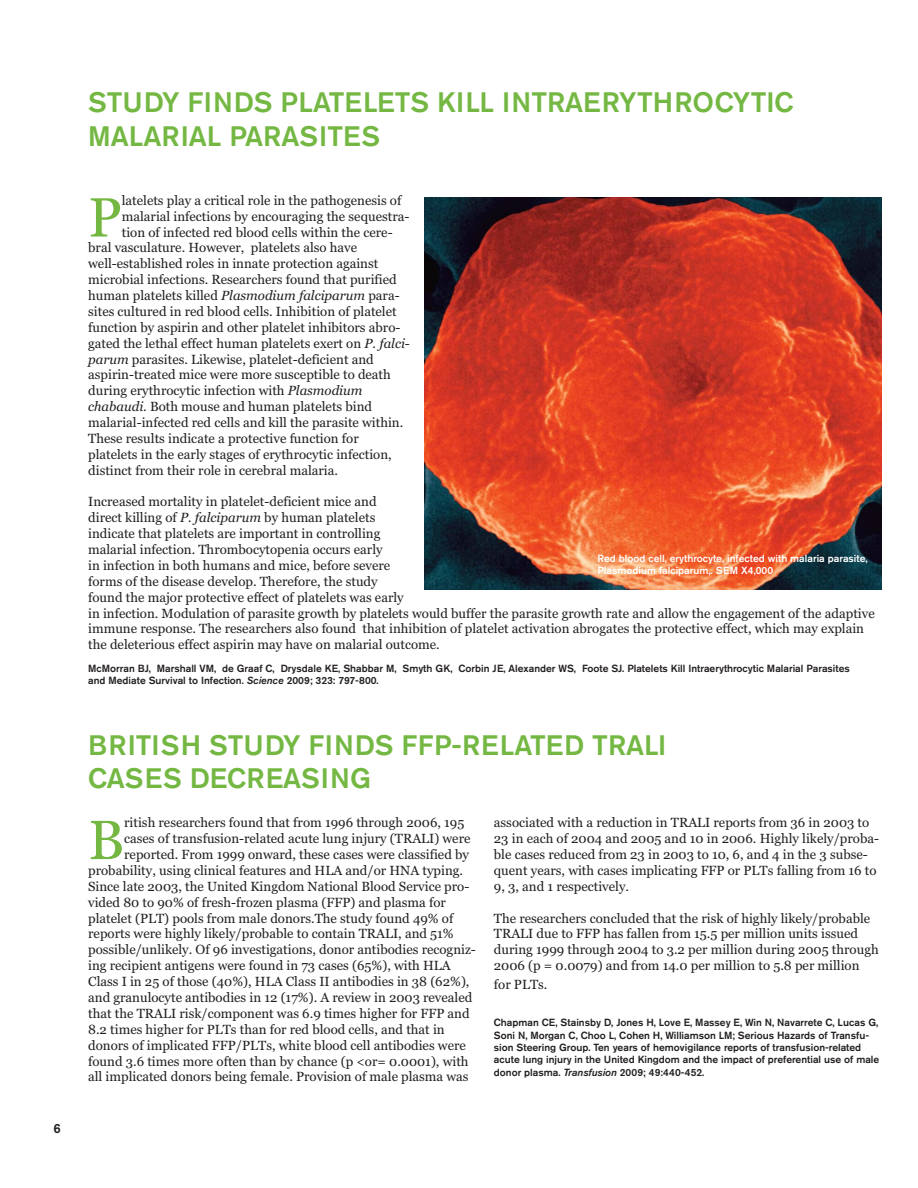
<style>
.page{position:relative;width:918px;height:1188px;background:#fff}
.page>*{position:absolute;margin:0;border:0;box-sizing:border-box;transform-origin:0 0}
.t1{font:55.2px "Georgia";color:#74b843}
.t2{font:500 27.9px/33.5px "Akzidenz Grotesk Std";color:#74b843}
.t3{font:13.2px/15.9px "Georgia";color:#231f20}
.t4{font:500 13.2px "Akzidenz Grotesk Std";color:#231f20}
.t5{font:500 10.35px/12.3px "Akzidenz Grotesk Std";color:#231f20}
.t6{font:500 10.35px/12.3px "Akzidenz Grotesk Std";color:#fff}
.s1{font-style:italic}
.s2{font-family:"Akzidenz Grotesk Std Md It OTF";font-weight:400}
</style>
<div class="page">
<img style="left:425px;top:197px;width:457px;height:392px">
<p class="t4" style="left:54px;top:1124px;width:9px">6</p>
<h2 class="t2" style="left:88px;top:88px;width:707px">STUDY FINDS PLATELETS KILL INTRAERYTHROCYTIC<br>MALARIAL PARASITES</h2>
<h1 class="t1" style="left:88px;top:195px;width:35px">P</h1>
<p class="t3" style="left:122px;top:193px;width:281px">latelets play a critical role in the pathogenesis of</p>
<p class="t3" style="left:122px;top:209px;width:289px">malarial infections by encouraging the sequestra-</p>
<p class="t3" style="left:122px;top:225px;width:272px">tion of infected red blood cells within the cere-</p>
<p class="t3" style="left:88px;top:241px;width:271px">bral vasculature. However, platelets also have</p>
<p class="t3" style="left:88px;top:257px;width:292px">well-established roles in innate protection against</p>
<p class="t3" style="left:88px;top:273px;width:310px">microbial infections. Researchers found that purified</p>
<p class="t3" style="left:88px;top:289px;width:313px">human platelets killed <span class="s1">Plasmodium falciparum</span> para-</p>
<p class="t3" style="left:88px;top:304px;width:310px">sites cultured in red blood cells. Inhibition of platelet</p>
<p class="t3" style="left:88px;top:320px;width:314px">function by aspirin and other platelet inhibitors abro-</p>
<p class="t3" style="left:88px;top:336px;width:323px">gated the lethal effect human platelets exert on <span class="s1">P. falci-</span></p>
<p class="t3" style="left:88px;top:352px;width:287px"><span class="s1">parum</span> parasites. Likewise, platelet-deficient and</p>
<p class="t3" style="left:88px;top:368px;width:304px">aspirin-treated mice were more susceptible to death</p>
<p class="t3" style="left:88px;top:384px;width:276px">during erythrocytic infection with <span class="s1">Plasmodium</span></p>
<p class="t3" style="left:88px;top:400px;width:285px"><span class="s1">chabaudi</span>. Both mouse and human platelets bind</p>
<p class="t3" style="left:88px;top:416px;width:317px">malarial-infected red cells and kill the parasite within.</p>
<p class="t3" style="left:88px;top:431px;width:272px">These results indicate a protective function for</p>
<p class="t3" style="left:88px;top:447px;width:305px">platelets in the early stages of erythrocytic infection,</p>
<p class="t3" style="left:88px;top:463px;width:251px">distinct from their role in cerebral malaria.</p>
<p class="t3" style="left:88px;top:495px;width:788px">Increased mortality in platelet-deficient mice and<br>direct killing of <span class="s1">P. falciparum</span> by human platelets<br>indicate that platelets are important in controlling<br>malarial infection. Thrombocytopenia occurs early<br>in infection in both humans and mice, before severe<br>forms of the disease develop. Therefore, the study<br>found the major protective effect of platelets was early<br>in infection. Modulation of parasite growth by platelets would buffer the parasite growth rate and allow the engagement of the adaptive immune response. The researchers also found that inhibition of platelet activation abrogates the protective effect, which may explain the deleterious effect aspirin may have on malarial outcome.</p>
<p class="t6" style="left:598px;top:553px;width:272px">Red blood cell, erythrocyte, infected with malaria parasite,<br>Plasmodium falciparum,. SEM X4,000</p>
<p class="t5" style="left:88px;top:663px;width:763px">McMorran BJ, Marshall VM, de Graaf C, Drysdale KE, Shabbar M, Smyth GK, Corbin JE, Alexander WS, Foote SJ. Platelets Kill Intraerythrocytic Malarial Parasites and Mediate Survival to Infection. <span class="s1">Science</span> 2009; 323: 797-800.</p>
<h2 class="t2" style="left:88px;top:730px;width:580px">BRITISH STUDY FINDS FFP-RELATED TRALI<br>CASES DECREASING</h2>
<h1 class="t1" style="left:88px;top:817px;width:38px">B</h1>
<p class="t3" style="left:124px;top:816px;width:342px">ritish researchers found that from 1996 through 2006, 195</p>
<p class="t3" style="left:124px;top:832px;width:348px">cases of transfusion-related acute lung injury (TRALI) were</p>
<p class="t3" style="left:124px;top:848px;width:346px">reported. From 1999 onward, these cases were classified by</p>
<p class="t3" style="left:88px;top:863px;width:376px">probability, using clinical features and HLA and/or HNA typing.</p>
<p class="t3" style="left:88px;top:879px;width:383px">Since late 2003, the United Kingdom National Blood Service pro-</p>
<p class="t3" style="left:88px;top:895px;width:359px">vided 80 to 90% of fresh-frozen plasma (FFP) and plasma for</p>
<p class="t3" style="left:88px;top:911px;width:367px">platelet (PLT) pools from male donors.The study found 49% of</p>
<p class="t3" style="left:88px;top:927px;width:367px">reports were highly likely/probable to contain TRALI, and 51%</p>
<p class="t3" style="left:88px;top:943px;width:389px">possible/unlikely. Of 96 investigations, donor antibodies recogniz-</p>
<p class="t3" style="left:88px;top:959px;width:364px">ing recipient antigens were found in 73 cases (65%), with HLA</p>
<p class="t3" style="left:88px;top:975px;width:383px">Class I in 25 of those (40%), HLA Class II antibodies in 38 (62%),</p>
<p class="t3" style="left:88px;top:990px;width:386px">and granulocyte antibodies in 12 (17%). A review in 2003 revealed</p>
<p class="t3" style="left:88px;top:1006px;width:383px">that the TRALI risk/component was 6.9 times higher for FFP and</p>
<p class="t3" style="left:88px;top:1022px;width:358px">8.2 times higher for PLTs than for red blood cells, and that in</p>
<p class="t3" style="left:88px;top:1038px;width:379px">donors of implicated FFP/PLTs, white blood cell antibodies were</p>
<p class="t3" style="left:88px;top:1054px;width:382px">found 3.6 times more often than by chance (p &lt;or= 0.0001), with</p>
<p class="t3" style="left:88px;top:1070px;width:382px">all implicated donors being female. Provision of male plasma was</p>
<p class="t3" style="left:494px;top:816px;width:387px">associated with a reduction in TRALI reports from 36 in 2003 to 23 in each of 2004 and 2005 and 10 in 2006. Highly likely/proba&shy;ble cases reduced from 23 in 2003 to 10, 6, and 4 in the 3 subse&shy;quent years, with cases implicating FFP or PLTs falling from 16 to 9, 3, and 1 respectively.</p>
<p class="t3" style="left:494px;top:911px;width:386px">The researchers concluded that the risk of highly likely/probable TRALI due to FFP has fallen from 15.5 per million units issued during 1999 through 2004 to 3.2 per million during 2005 through 2006 (p = 0.0079) and from 14.0 per million to 5.8 per million</p>
<p class="t3" style="left:494px;top:978px;width:55px">for PLTs.</p>
<p class="t5" style="left:494px;top:1017px;width:387px">Chapman CE, Stainsby D, Jones H, Love E, Massey E, Win N, Navarrete C, Lucas G, Soni N, Morgan C, Choo L, Cohen H, Williamson LM; Serious Hazards of Transfu&shy;sion Steering Group. Ten years of hemovigilance reports of transfusion-related acute lung injury in the United Kingdom and the impact of preferential use of male donor plasma. <span class="s2">Transfusion</span> 2009; 49:440-452.</p>
</div>
